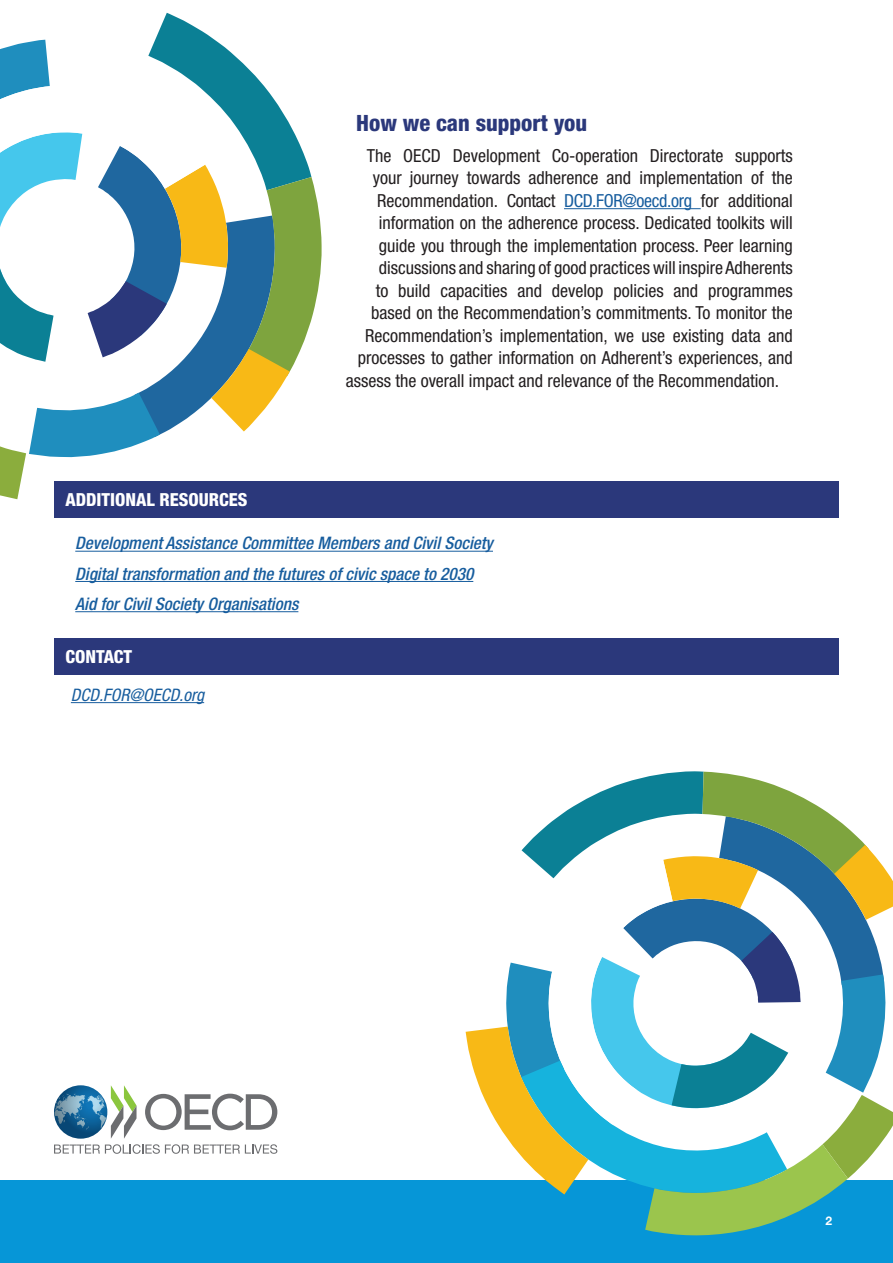
<style>
.page{position:relative;width:893px;height:1263px;background:#fff}
.page>*{position:absolute;margin:0;border:0;box-sizing:border-box;transform-origin:0 0}
.blue_subhead{font:800 condensed 22.5px "Helvetica Neue LT Std";color:#2b387b}
.body_copy{font:condensed 18px "Helvetica Neue LT Std";color:#231f20}
.blue_subhead-2{font:800 condensed 18px "Helvetica Neue LT Std";color:#fff}
.body_copy-2{font:italic 500 condensed 17.25px "Helvetica Neue LT Std";color:#175d9e}
.body_copy-3{font:italic condensed 17.25px "Helvetica Neue LT Std";color:#175d9e}
.t1{font:700 12px "Helvetica Neue LT Std";color:#fff}
.s1{color:#175d9e}
</style>
<div class="page">
<div style="left:0;top:1180px;width:893px;height:83px;background:#0696d7"></div>
<div style="left:54px;top:482px;width:785px;height:36px;background:#2b387b"></div>
<div style="left:54px;top:638px;width:785px;height:36px;background:#2b387b"></div>
<hr style="left:564px;top:208px;width:137px;height:1px;background:#175d9e">
<svg style="left:54px;top:1085px;width:223px;height:69px"></svg>
<svg style="left:466px;top:771px;width:427px;height:465px"></svg>
<svg style="left:0;top:13px;width:322px;height:486px"></svg>
<hr style="left:75px;top:551px;width:418px;height:1px;background:#175d9e">
<hr style="left:75px;top:581px;width:398px;height:1px;background:#175d9e">
<hr style="left:75px;top:611px;width:223px;height:1px;background:#175d9e">
<hr style="left:71px;top:702px;width:133px;height:1px;background:#175d9e">
<p class="blue_subhead-2" style="left:65px;top:488px;width:183px">ADDITIONAL RESOURCES</p>
<p class="blue_subhead" style="left:356px;top:109px;width:232px">How we can support you</p>
<p class="body_copy" style="left:367px;top:145px;width:428px">The OECD Development Co-operation Directorate supports</p>
<p class="body_copy" style="left:373px;top:168px;width:421px">your journey towards adherence and implementation of the</p>
<p class="body_copy" style="left:377px;top:190px;width:417px">Recommendation. Contact <span class="s1">DCD.FOR@oecd.org</span> for additional</p>
<p class="body_copy" style="left:379px;top:213px;width:415px">information on the adherence process. Dedicated toolkits will</p>
<p class="body_copy" style="left:379px;top:235px;width:416px">guide you through the implementation process. Peer learning</p>
<p class="body_copy" style="left:379px;top:258px;width:415px">discussions and sharing of good practices will inspire Adherents</p>
<p class="body_copy" style="left:376px;top:280px;width:418px">to build capacities and develop policies and programmes</p>
<p class="body_copy" style="left:371px;top:303px;width:423px">based on the Recommendation’s commitments. To monitor the</p>
<p class="body_copy" style="left:365px;top:325px;width:429px">Recommendation’s implementation, we use existing data and</p>
<p class="body_copy" style="left:358px;top:348px;width:437px">processes to gather information on Adherent’s experiences, and</p>
<p class="body_copy" style="left:346px;top:370px;width:435px">assess the overall impact and relevance of the Recommendation.</p>
<p class="body_copy-2" style="left:75px;top:533px;width:419px">Development Assistance Committee Members and Civil Society</p>
<p class="body_copy-2" style="left:75px;top:563px;width:400px">Digital transformation and the futures of civic space to 2030</p>
<p class="body_copy-2" style="left:75px;top:594px;width:225px">Aid for Civil Society Organisations</p>
<p class="blue_subhead-2" style="left:65px;top:646px;width:68px">CONTACT</p>
<p class="body_copy-3" style="left:71px;top:685px;width:135px">DCD.FOR@OECD.org</p>
<p class="t1" style="left:825px;top:1213px;width:8px">2</p>
</div>
